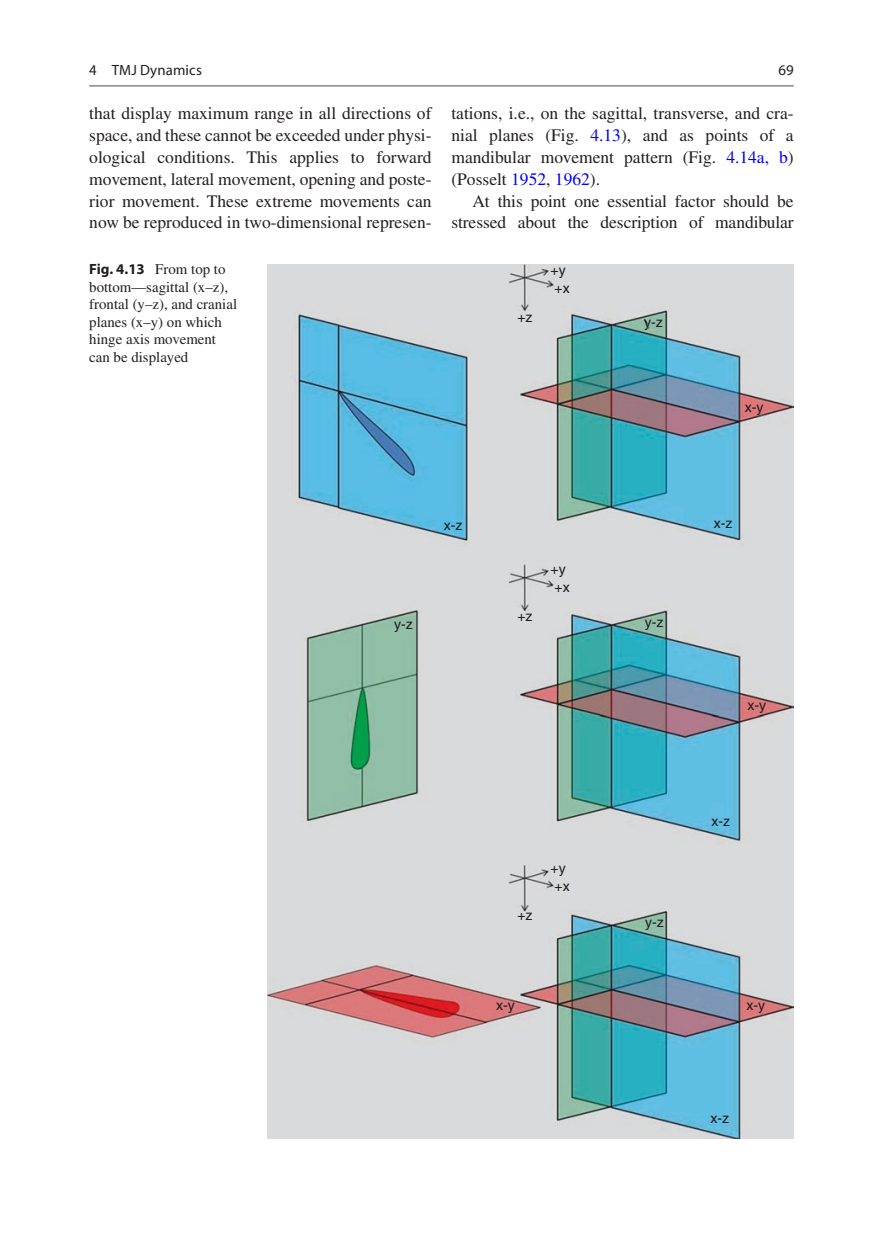
<style>
.page{position:relative;width:883px;height:1260px;background:#fff}
.page>*{position:absolute;margin:0;border:0;box-sizing:border-box;transform-origin:0 0}
.t1{font:17.5px/21.9px "Jtymnn Gqhjqf Times LT Std";color:#231f20;text-align:justify}
.t2{font:14.88px/17.5px "Jtymnn Gqhjqf Times LT Std";color:#231f20}
.t3{font:14.88px "Nfqkgd Yghvxj Myriad Pro";letter-spacing:.005em;color:#231f20}
.t4{font:14.88px "Njxhdv Dcnyfd Myriad Pro";color:#231f20}
.t5{font:14px "Gpgvdm Tkrdrh Helvetica";color:#1d1e1f}
.s1{color:#0000fa}
.s2{font-family:"Xpjwbv Vywytw Myriad Pro";font-weight:700}
</style>
<div class="page">
<img style="left:268px;top:265px;width:526px;height:874px">
<hr style="left:89px;top:85px;width:705px;height:2px;background:#939598">
<p class="t3" style="left:89px;top:61px;width:114px">4 TMJ Dynamics</p>
<p class="t4" style="left:779px;top:61px;width:17px">69</p>
<p class="t1" style="left:89px;top:102px;width:344px">that display maximum range in all directions of space, and these cannot be exceeded under physi&shy;ological conditions. This applies to forward movement, lateral movement, opening and poste&shy;rior movement. These extreme movements can now be reproduced in two-dimensional represen-</p>
<p class="t1" style="left:451px;top:102px;width:344px">tations, i.e., on the sagittal, transverse, and cra&shy;nial planes (Fig. <span class="s1">4.13</span>), and as points of a mandibular movement pattern (Fig. <span class="s1">4.14a, b</span>) (Posselt <span class="s1">1952</span>, <span class="s1">1962</span>).</p>
<p class="t1" style="left:451px;top:190px;width:344px;text-align:right">At this point one essential factor should be stressed about the description of mandibular</p>
<p class="t2" style="left:89px;top:260px;width:149px"><span class="s2">Fig. 4.13</span> From top to bottom—sagittal (x–z), frontal (y–z), and cranial planes (x–y) on which hinge axis movement can be displayed</p>
<p class="t5" style="left:551px;top:262px;width:17px">+y</p>
<p class="t5" style="left:517px;top:309px;width:17px">+z</p>
<p class="t5" style="left:555px;top:280px;width:17px">+x</p>
<p class="t5" style="left:644px;top:314px;width:20px">y-z</p>
<p class="t5" style="left:444px;top:517px;width:20px">x-z</p>
<p class="t5" style="left:551px;top:561px;width:17px">+y</p>
<p class="t5" style="left:555px;top:579px;width:17px">+x</p>
<p class="t5" style="left:517px;top:608px;width:17px">+z</p>
<p class="t5" style="left:394px;top:616px;width:20px">y-z</p>
<p class="t5" style="left:645px;top:614px;width:20px">y-z</p>
<p class="t5" style="left:551px;top:860px;width:17px">+y</p>
<p class="t5" style="left:517px;top:907px;width:17px">+z</p>
<p class="t5" style="left:555px;top:878px;width:17px">+x</p>
<p class="t5" style="left:645px;top:914px;width:20px">y-z</p>
<p class="t5" style="left:745px;top:399px;width:20px">x-y</p>
<p class="t5" style="left:714px;top:515px;width:20px">x-z</p>
<p class="t5" style="left:747px;top:697px;width:20px">x-y</p>
<p class="t5" style="left:712px;top:813px;width:20px">x-z</p>
<p class="t5" style="left:496px;top:997px;width:20px">x-y</p>
<p class="t5" style="left:746px;top:997px;width:20px">x-y</p>
<p class="t5" style="left:710px;top:1110px;width:20px">x-z</p>
</div>
